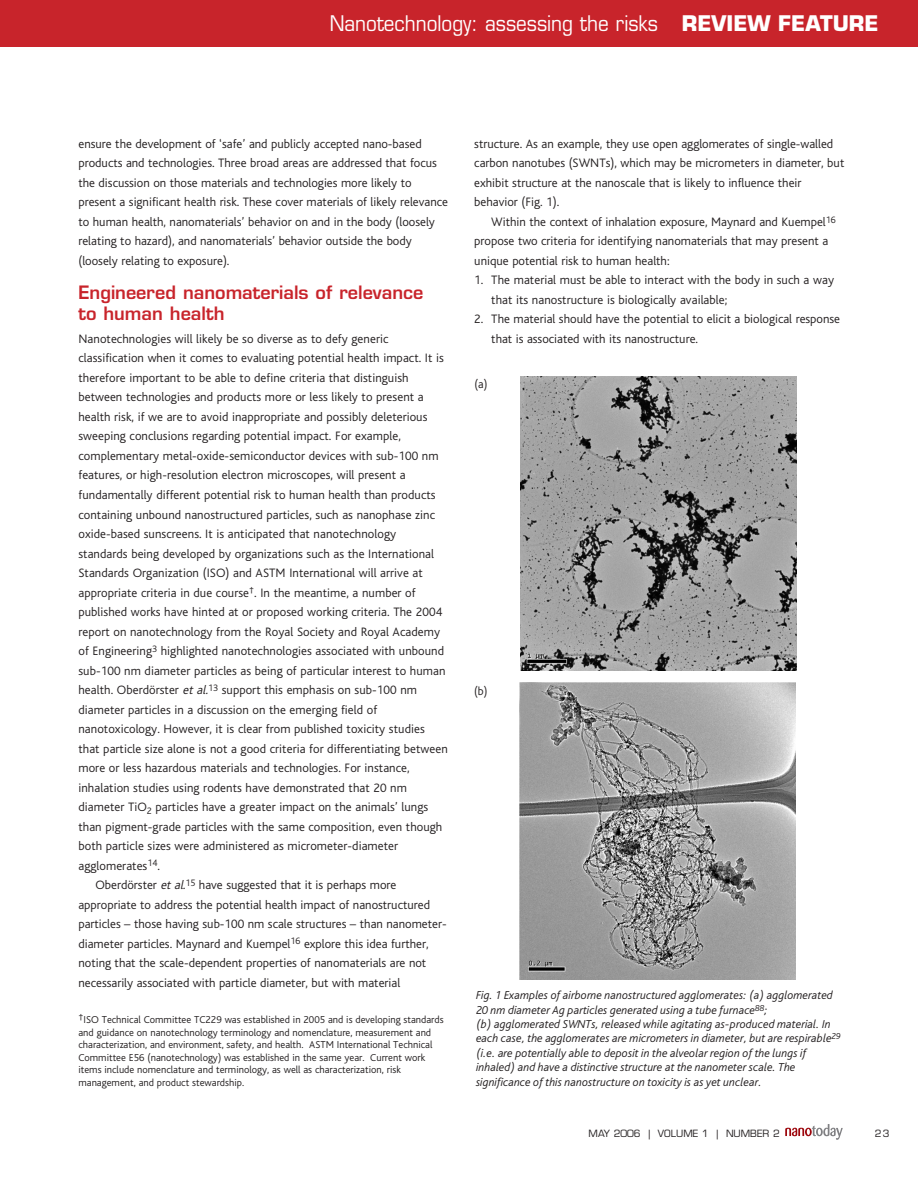
<style>
.page{position:relative;width:918px;height:1190px;background:#fff}
.page>*{position:absolute;margin:0;border:0;box-sizing:border-box;transform-origin:0 0}
.t1{font:21px "Eurostile";color:#fff;scale:.9 1}
.t2{font:600 18px/21px "Eurostile";color:#c8242b}
.t3{font:300 12.75px/19.5px "Bliss";letter-spacing:.005em;color:#231f20}
.t4{font:italic 300 12px/14.4px "Bliss";color:#231f20}
.t5{font:300 12px "Bliss";color:#231f20}
.t6{font:300 10.5px/12.6px "Bliss";color:#231f20}
.t7{font:9.75px "Eurostile";color:#231f20}
.s1{font-weight:700}
.s2{font-style:italic}
</style>
<div class="page">
<img style="left:520px;top:377px;width:276px;height:293px">
<img style="left:520px;top:682px;width:276px;height:297px">
<svg style="left:785px;top:1124px;width:58px;height:15px"></svg>
<div style="left:1px;top:0;width:917px;height:46px;background:#c8242b"></div>
<h1 class="t1" style="left:330px;top:15px;width:612px">Nanotechnology: assessing the risks <span class="s1">REVIEW FEATURE</span></h1>
<p class="t3" style="left:78px;top:135px;width:371px">ensure the development of ‘safe’ and publicly accepted nano-based products and technologies. Three broad areas are addressed that focus the discussion on those materials and technologies more likely to present a significant health risk. These cover materials of likely relevance to human health, nanomaterials’ behavior on and in the body (loosely relating to hazard), and nanomaterials’ behavior outside the body (loosely relating to exposure).</p>
<h2 class="t2" style="left:78px;top:283px;width:346px">Engineered nanomaterials of relevance to human health</h2>
<p class="t3" style="left:78px;top:330px;width:312px">Nanotechnologies will likely be so diverse as to defy generic</p>
<p class="t3" style="left:78px;top:349px;width:367px">classification when it comes to evaluating potential health impact. It is</p>
<p class="t3" style="left:78px;top:369px;width:332px">therefore important to be able to define criteria that distinguish</p>
<p class="t3" style="left:78px;top:388px;width:347px">between technologies and products more or less likely to present a</p>
<p class="t3" style="left:78px;top:408px;width:351px">health risk, if we are to avoid inappropriate and possibly deleterious</p>
<p class="t3" style="left:78px;top:427px;width:324px">sweeping conclusions regarding potential impact. For example,</p>
<p class="t3" style="left:78px;top:447px;width:362px">complementary metal-oxide-semiconductor devices with sub-100 nm</p>
<p class="t3" style="left:78px;top:466px;width:329px">features, or high-resolution electron microscopes, will present a</p>
<p class="t3" style="left:78px;top:486px;width:359px">fundamentally different potential risk to human health than products</p>
<p class="t3" style="left:78px;top:505px;width:358px">containing unbound nanostructured particles, such as nanophase zinc</p>
<p class="t3" style="left:78px;top:525px;width:319px">oxide-based sunscreens. It is anticipated that nanotechnology</p>
<p class="t3" style="left:78px;top:544px;width:357px">standards being developed by organizations such as the International</p>
<p class="t3" style="left:78px;top:564px;width:346px">Standards Organization (ISO) and ASTM International will arrive at</p>
<p class="t3" style="left:78px;top:583px;width:339px">appropriate criteria in due course<sup>†</sup>. In the meantime, a number of</p>
<p class="t3" style="left:78px;top:603px;width:365px">published works have hinted at or proposed working criteria. The 2004</p>
<p class="t3" style="left:78px;top:622px;width:363px">report on nanotechnology from the Royal Society and Royal Academy</p>
<p class="t3" style="left:78px;top:642px;width:367px">of Engineering<sup>3</sup> highlighted nanotechnologies associated with unbound</p>
<p class="t3" style="left:78px;top:661px;width:369px">sub-100 nm diameter particles as being of particular interest to human</p>
<p class="t3" style="left:78px;top:681px;width:340px">health. Oberdörster <span class="s2">et al.</span><sup>13</sup> support this emphasis on sub-100 nm</p>
<p class="t3" style="left:78px;top:700px;width:300px">diameter particles in a discussion on the emerging field of</p>
<p class="t3" style="left:78px;top:720px;width:348px">nanotoxicology. However, it is clear from published toxicity studies</p>
<p class="t3" style="left:78px;top:739px;width:371px">that particle size alone is not a good criteria for differentiating between</p>
<p class="t3" style="left:78px;top:759px;width:333px">more or less hazardous materials and technologies. For instance,</p>
<p class="t3" style="left:78px;top:778px;width:330px">inhalation studies using rodents have demonstrated that 20 nm</p>
<p class="t3" style="left:78px;top:798px;width:351px">diameter TiO<sub>2</sub> particles have a greater impact on the animals’ lungs</p>
<p class="t3" style="left:78px;top:817px;width:365px">than pigment-grade particles with the same composition, even though</p>
<p class="t3" style="left:78px;top:837px;width:321px">both particle sizes were administered as micrometer-diameter</p>
<p class="t3" style="left:78px;top:856px;width:83px">agglomerates<sup>14</sup>.</p>
<p class="t3" style="left:95px;top:876px;width:302px">Oberdörster <span class="s2">et al.</span><sup>15</sup> have suggested that it is perhaps more</p>
<p class="t3" style="left:78px;top:895px;width:353px">appropriate to address the potential health impact of nanostructured</p>
<p class="t3" style="left:78px;top:915px;width:370px">particles – those having sub-100 nm scale structures – than nanometer-</p>
<p class="t3" style="left:78px;top:934px;width:352px">diameter particles. Maynard and Kuempel<sup>16</sup> explore this idea further,</p>
<p class="t3" style="left:78px;top:954px;width:349px">noting that the scale-dependent properties of nanomaterials are not</p>
<p class="t3" style="left:78px;top:973px;width:323px">necessarily associated with particle diameter, but with material</p>
<p class="t6" style="left:78px;top:1014px;width:367px"><sup>†</sup>ISO Technical Committee TC229 was established in 2005 and is developing standards and guidance on nanotechnology terminology and nomenclature, measurement and characterization, and environment, safety, and health. ASTM International Technical Committee E56 (nanotechnology) was established in the same year. Current work items include nomenclature and terminology, as well as characterization, risk management, and product stewardship.</p>
<p class="t3" style="left:474px;top:135px;width:372px">structure. As an example, they use open agglomerates of single-walled carbon nanotubes (SWNTs), which may be micrometers in diameter, but exhibit structure at the nanoscale that is likely to influence their behavior (Fig. 1).</p>
<p class="t3" style="left:474px;top:213px;width:363px;text-indent:17px">Within the context of inhalation exposure, Maynard and Kuempel<sup>16 </sup>propose two criteria for identifying nanomaterials that may present a unique potential risk to human health:</p>
<p class="t3" style="left:491px;top:271px;width:344px;text-indent:-17px">1. The material must be able to interact with the body in such a way that its nanostructure is biologically available;</p>
<p class="t3" style="left:491px;top:310px;width:350px;text-indent:-17px">2. The material should have the potential to elicit a biological response that is associated with its nanostructure.</p>
<p class="t5" style="left:475px;top:379px;width:14px">(a)</p>
<p class="t5" style="left:474px;top:686px;width:15px">(b)</p>
<p class="t4" style="left:476px;top:989px;width:366px">Fig. 1 Examples of airborne nanostructured agglomerates: (a) agglomerated 20 nm diameter Ag particles generated using a tube furnace<sup>88</sup>;<br>(b) agglomerated SWNTs, released while agitating as-produced material. In each case, the agglomerates are micrometers in diameter, but are respirable<sup>29 </sup>(i.e. are potentially able to deposit in the alveolar region of the lungs if inhaled) and have a distinctive structure at the nanometer scale. The significance of this nanostructure on toxicity is as yet unclear.</p>
<p class="t7" style="left:589px;top:1129px;width:193px">MAY 2006 | VOLUME 1 | NUMBER 2</p>
<p class="t7" style="left:875px;top:1129px;width:16px">23</p>
</div>
